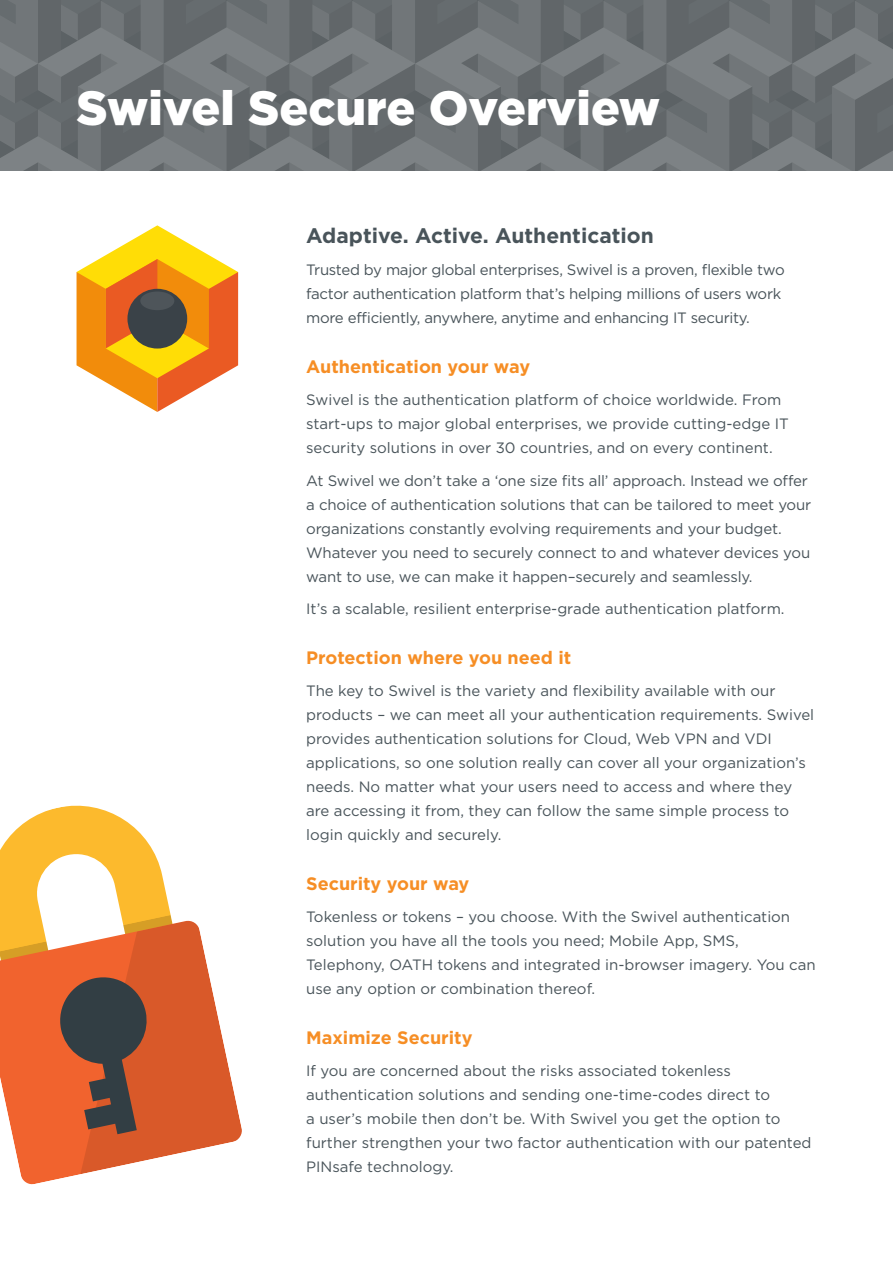
<style>
.page{position:relative;width:893px;height:1263px;background:#fff}
.page>*{position:absolute;margin:0;border:0;box-sizing:border-box;transform-origin:0 0}
.t1{font:900 48px "Gotham";color:#fff}
.intro{font:700 21px "Gotham";color:#49545a}
.t2{font:700 18px "Gotham";color:#f68e25}
.t3{font:15px/24px "Gotham";color:#49545a}
.t4{font:15px/24px "Gotham";letter-spacing:-.02em;color:#49545a}
</style>
<div class="page">
<svg style="left:77px;top:225px;width:161px;height:187px"></svg>
<div style="left:127px;top:289px;width:60px;height:59px;background:#3a4248;border-radius:50%"></div>
<div style="left:140px;top:291px;width:34px;height:19px;background:#4e555a;border-radius:50%"></div>
<svg style="left:0;top:0;width:893px;height:171px;background:#6d7275"></svg>
<svg style="left:0;top:805px;width:171px;height:110px;fill:#fcba2d"></svg>
<svg style="left:20px;top:1174px;width:61px;height:11px"></svg>
<svg style="left:0;top:915px;width:242px;height:259px"></svg>
<p class="t1" style="left:77px;top:80px;width:585px">Swivel Secure Overview</p>
<p class="intro" style="left:306px;top:223px;width:349px">Adaptive. Active. Authentication</p>
<p class="t4" style="left:306px;top:258px;width:480px">Trusted by major global enterprises, Swivel is a proven, flexible two factor authentication platform that’s helping millions of users work more efficiently, anywhere, anytime and enhancing IT security.</p>
<p class="t2" style="left:306px;top:356px;width:225px">Authentication your way</p>
<p class="t3" style="left:306px;top:388px;width:484px">Swivel is the authentication platform of choice worldwide. From start-ups to major global enterprises, we provide cutting-edge IT security solutions in over 30 countries, and on every continent.</p>
<p class="t3" style="left:306px;top:468px;width:507px">At Swivel we don’t take a ‘one size fits all’ approach. Instead we offer a choice of authentication solutions that can be tailored to meet your organizations constantly evolving requirements and your budget.<br>Whatever you need to securely connect to and whatever devices you want to use, we can make it happen–securely and seamlessly.</p>
<p class="t3" style="left:306px;top:597px;width:480px">It’s a scalable, resilient enterprise-grade authentication platform.</p>
<p class="t2" style="left:306px;top:647px;width:267px">Protection where you need it</p>
<p class="t3" style="left:306px;top:679px;width:510px">The key to Swivel is the variety and flexibility available with our products – we can meet all your authentication requirements. Swivel provides authentication solutions for Cloud, Web VPN and VDI applications, so one solution really can cover all your organization’s needs. No matter what your users need to access and where they are accessing it from, they can follow the same simple process to login quickly and securely.</p>
<p class="t2" style="left:306px;top:873px;width:165px">Security your way</p>
<p class="t3" style="left:306px;top:905px;width:511px">Tokenless or tokens – you choose. With the Swivel authentication solution you have all the tools you need; Mobile App, SMS, Telephony, OATH tokens and integrated in-browser imagery. You can use any option or combination thereof.</p>
<p class="t2" style="left:306px;top:1027px;width:168px">Maximize Security</p>
<p class="t3" style="left:306px;top:1059px;width:507px">If you are concerned about the risks associated tokenless authentication solutions and sending one-time-codes direct to<br>a user’s mobile then don’t be. With Swivel you get the option to further strengthen your two factor authentication with our patented PINsafe technology.</p>
</div>
